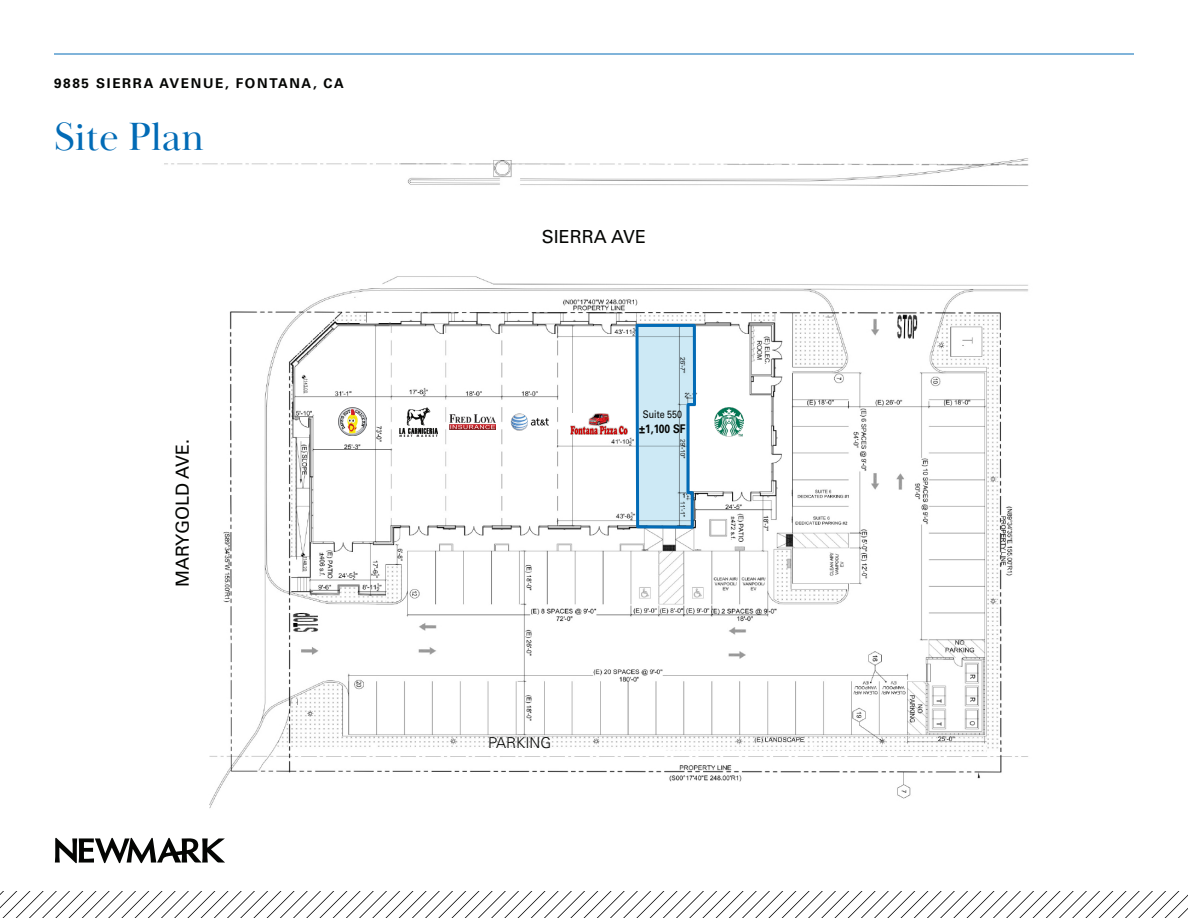
<style>
.page{position:relative;width:1188px;height:918px;background:#fff}
.page>*{position:absolute;margin:0;border:0;box-sizing:border-box;transform-origin:0 0}
.Head_27_29{font:40.5px "Baskerville Display PT";color:#026bb6}
.t1{font:18px "Univers LT Pro 55 Roman";color:#040503}
.t2{font:300 15px "Univers LT Pro 45";color:#040503}
.t3{font:700 13.5px "Univers LT Pro 65";letter-spacing:.125em;color:#040503}
.t4{font:700 12px "Univers LT Pro 65";color:#040503;scale:.85 1}
.t5{font:10.5px "Univers LT Pro 55 Roman";color:#040503;scale:.85 1}
</style>
<div class="page">
<svg style="left:55px;top:838px;width:170px;height:25px"></svg>
<svg style="left:0;top:891px;width:1188px;height:27px"></svg>
<hr style="left:54px;top:54px;width:1080px;height:1px;background:#026bb6">
<img style="left:164px;top:158px;width:865px;height:650px">
<img style="left:338px;top:408px;width:29px;height:28px">
<img style="left:399px;top:408px;width:39px;height:28px">
<img style="left:509px;top:411px;width:42px;height:22px">
<img style="left:715px;top:407px;width:28px;height:29px">
<img style="left:450px;top:415px;width:45px;height:14px">
<svg style="left:634px;top:322px;width:64px;height:208px;background:#b6d7e8"></svg>
<img style="left:570px;top:414px;width:57px;height:20px">
<p class="t3" style="left:54px;top:73px;width:292px">9885 SIERRA AVENUE, FONTANA, CA</p>
<p class="Head_27_29" style="left:54px;top:113px;width:152px">Site Plan</p>
<p class="t1" style="left:170px;top:587px;width:150px;rotate:-90deg">MARYGOLD AVE.</p>
<p class="t1" style="left:542px;top:224px;width:106px">SIERRA AVE</p>
<p class="t5" style="left:643px;top:407px;width:48px">Suite 550</p>
<p class="t4" style="left:639px;top:420px;width:56px">±1,100 SF</p>
<p class="t2" style="left:488px;top:733px;width:65px">PARKING</p>
</div>
